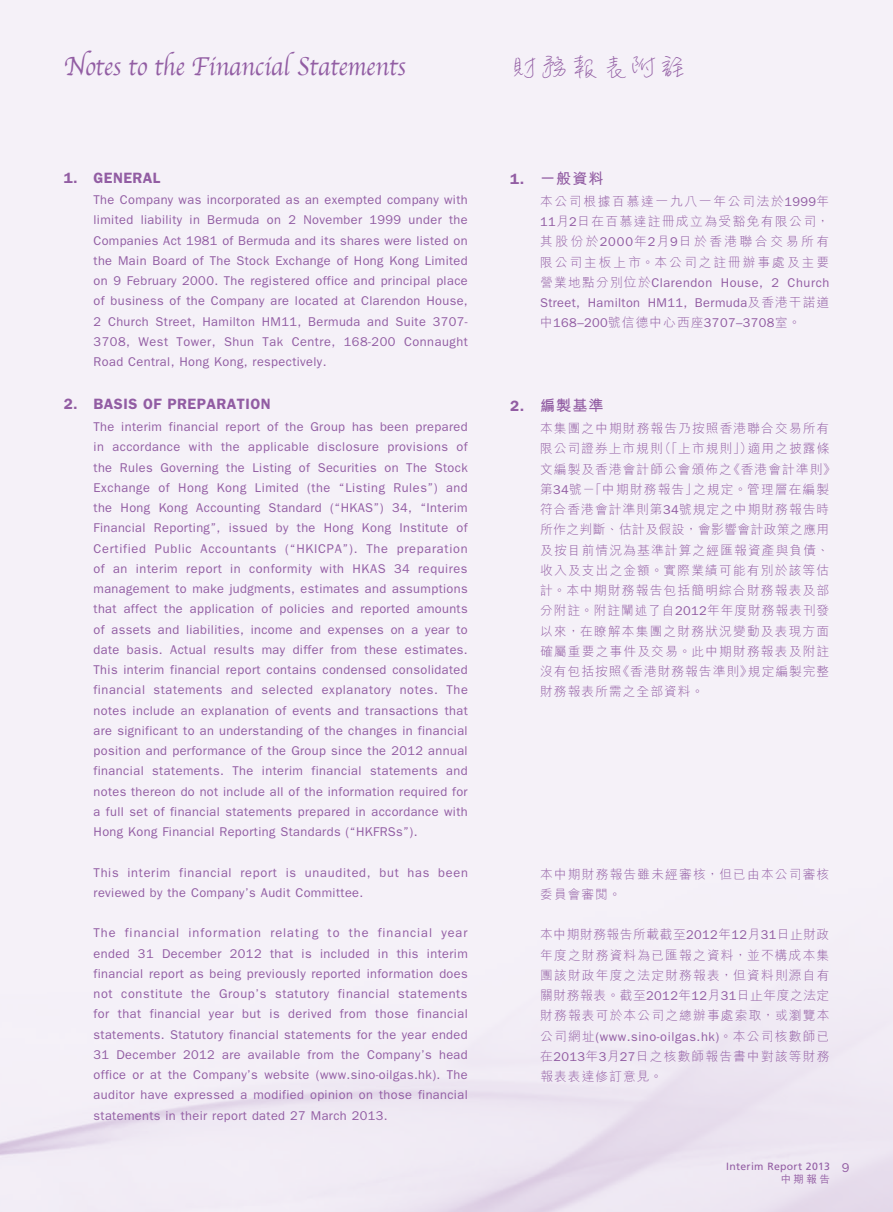
<style>
.page{position:relative;width:893px;height:1212px;background:#f5f1f8}
.page>*{position:absolute;margin:0;border:0;box-sizing:border-box;transform-origin:0 0}
.t1{font:300 28.5px "M Ling Wai FHK";letter-spacing:.045em;color:#925da3}
.t2{font:27px "Apple Chancery";letter-spacing:-.005em;color:#925da3;scale:.9 1}
.t3{font:600 15px "ITC Franklin Gothic Std";letter-spacing:.03em;color:#925da3}
.t4{font:700 15px "M Hei HK";letter-spacing:.08em;color:#925da3}
.t5{font:12.75px/20.2px "ITC Franklin Gothic Std";letter-spacing:.03em;color:#925da3;text-align:justify}
.t6{font:300 12.75px/20.2px "M Hei HK";letter-spacing:.085em;color:#925da3}
.t7{font:12.75px/20.2px "ITC Franklin Gothic Std";letter-spacing:.055em;color:#925da3}
.t8{font:10.5px "Frutiger LT Std";letter-spacing:.03em;color:#925da3}
.t9{font:500 10.5px "M Hei HK";color:#925da3}
.s1{font-family:"ITC Franklin Gothic Std";font-weight:600}
.s2{font-family:"ITC Franklin Gothic Std";font-weight:400}
.s3{font-family:"M Hei HK";font-weight:300}
</style>
<div class="page">
<h2 class="t2" style="left:64px;top:45px;width:381px">Notes to the Financial Statements</h2>
<h1 class="t1" style="left:510px;top:48px;width:179px">財務報表附註</h1>
<p class="t3" style="left:64px;top:169px;width:98px">1. GENERAL</p>
<p class="t5" style="left:94px;top:190px;width:376px">The Company was incorporated as an exempted company with limited liability in Bermuda on 2 November 1999 under the Companies Act 1981 of Bermuda and its shares were listed on the Main Board of The Stock Exchange of Hong Kong Limited on 9 February 2000. The registered office and principal place of business of the Company are located at Clarendon House, 2 Church Street, Hamilton HM11, Bermuda and Suite 3707- 3708, West Tower, Shun Tak Centre, 168-200 Connaught Road Central, Hong Kong, respectively.</p>
<p class="t3" style="left:64px;top:394px;width:208px">2. BASIS OF PREPARATION</p>
<p class="t5" style="left:94px;top:417px;width:376px">The interim financial report of the Group has been prepared in accordance with the applicable disclosure provisions of the Rules Governing the Listing of Securities on The Stock Exchange of Hong Kong Limited (the “Listing Rules”) and the Hong Kong Accounting Standard (“HKAS”) 34, “Interim Financial Reporting”, issued by the Hong Kong Institute of Certified Public Accountants (“HKICPA”). The preparation of an interim report in conformity with HKAS 34 requires management to make judgments, estimates and assumptions that affect the application of policies and reported amounts of assets and liabilities, income and expenses on a year to date basis. Actual results may differ from these estimates.<br>This interim financial report contains condensed consolidated financial statements and selected explanatory notes. The notes include an explanation of events and transactions that are significant to an understanding of the changes in financial position and performance of the Group since the 2012 annual financial statements. The interim financial statements and notes thereon do not include all of the information required for a full set of financial statements prepared in accordance with Hong Kong Financial Reporting Standards (“HKFRSs”).</p>
<p class="t7" style="left:94px;top:862px;width:376px">This interim financial report is unaudited, but has been reviewed by the Company’s Audit Committee.</p>
<p class="t5" style="left:94px;top:923px;width:376px">The financial information relating to the financial year ended 31 December 2012 that is included in this interim financial report as being previously reported information does not constitute the Group’s statutory financial statements for that financial year but is derived from those financial statements. Statutory financial statements for the year ended 31 December 2012 are available from the Company’s head office or at the Company’s website (www.sino-oilgas.hk). The auditor have expressed a modified opinion on those financial statements in their report dated 27 March 2013.</p>
<p class="t4" style="left:510px;top:167px;width:95px"><span class="s1">1.</span> 一般資料</p>
<p class="t6" style="left:540px;top:191px;width:291px;text-align:justify">本公司根據百慕達一九八一年公司法於<span class="s2">1999</span>年<span class="s2">11</span>月<span class="s2">2</span>日在百慕達註冊成立為受豁免有限公司，其股份於<span class="s2">2000</span>年<span class="s2">2</span>月<span class="s2">9</span>日於香港聯合交易所有限公司主板上市。本公司之註冊辦事處及主要</p>
<p class="t5" style="left:540px;top:273px;width:291px"><span class="s3">營業地點分別位於</span>Clarendon House, 2 Church Street, Hamilton HM11, Bermuda<span class="s3">及香港干諾道中</span>168–200<span class="s3">號信德中心西座</span>3707–3708<span class="s3">室。</span></p>
<p class="t4" style="left:510px;top:394px;width:95px"><span class="s1">2.</span> 編製基準</p>
<p class="t6" style="left:540px;top:418px;width:297px">本集團之中期財務報告乃按照香港聯合交易所有限公司證券上市規則（「上市規則」）適用之披露條文編製及香港會計師公會頒佈之《香港會計準則》第<span class="s2">34</span>號－「中期財務報告」之規定。管理層在編製符合香港會計準則第<span class="s2">34</span>號規定之中期財務報告時所作之判斷、估計及假設，會影響會計政策之應用及按目前情況為基準計算之經匯報資產與負債、收入及支出之金額。實際業績可能有別於該等估計。本中期財務報告包括簡明綜合財務報表及部分附註。附註闡述了自<span class="s2">2012</span>年年度財務報表刊發以來，在瞭解本集團之財務狀況變動及表現方面確屬重要之事件及交易。此中期財務報表及附註沒有包括按照《香港財務報告準則》規定編製完整財務報表所需之全部資料。</p>
<p class="t6" style="left:540px;top:863px;width:291px">本中期財務報告雖未經審核，但已由本公司審核委員會審閱。</p>
<p class="t6" style="left:540px;top:924px;width:291px;text-align:justify">本中期財務報告所載截至<span class="s2">2012</span>年<span class="s2">12</span>月<span class="s2">31</span>日止財政年度之財務資料為已匯報之資料，並不構成本集團該財政年度之法定財務報表，但資料則源自有關財務報表。截至<span class="s2">2012</span>年<span class="s2">12</span>月<span class="s2">31</span>日止年度之法定財務報表可於本公司之總辦事處索取，或瀏覽本</p>
<p class="t5" style="left:540px;top:1026px;width:291px"><span class="s3">公司網址</span>(www.sino-oilgas.hk)<span class="s3">。本公司核數師已</span></p>
<p class="t6" style="left:540px;top:1045px;width:291px">在<span class="s2">2013</span>年<span class="s2">3</span>月<span class="s2">27</span>日之核數師報告書中對該等財務報表表達修訂意見。</p>
<p class="t8" style="left:726px;top:1160px;width:105px">Interim Report 2013</p>
<p class="t9" style="left:781px;top:1171px;width:51px">中期報告</p>
<p class="t5" style="left:842px;top:1157px;width:9px">9</p>
</div>
